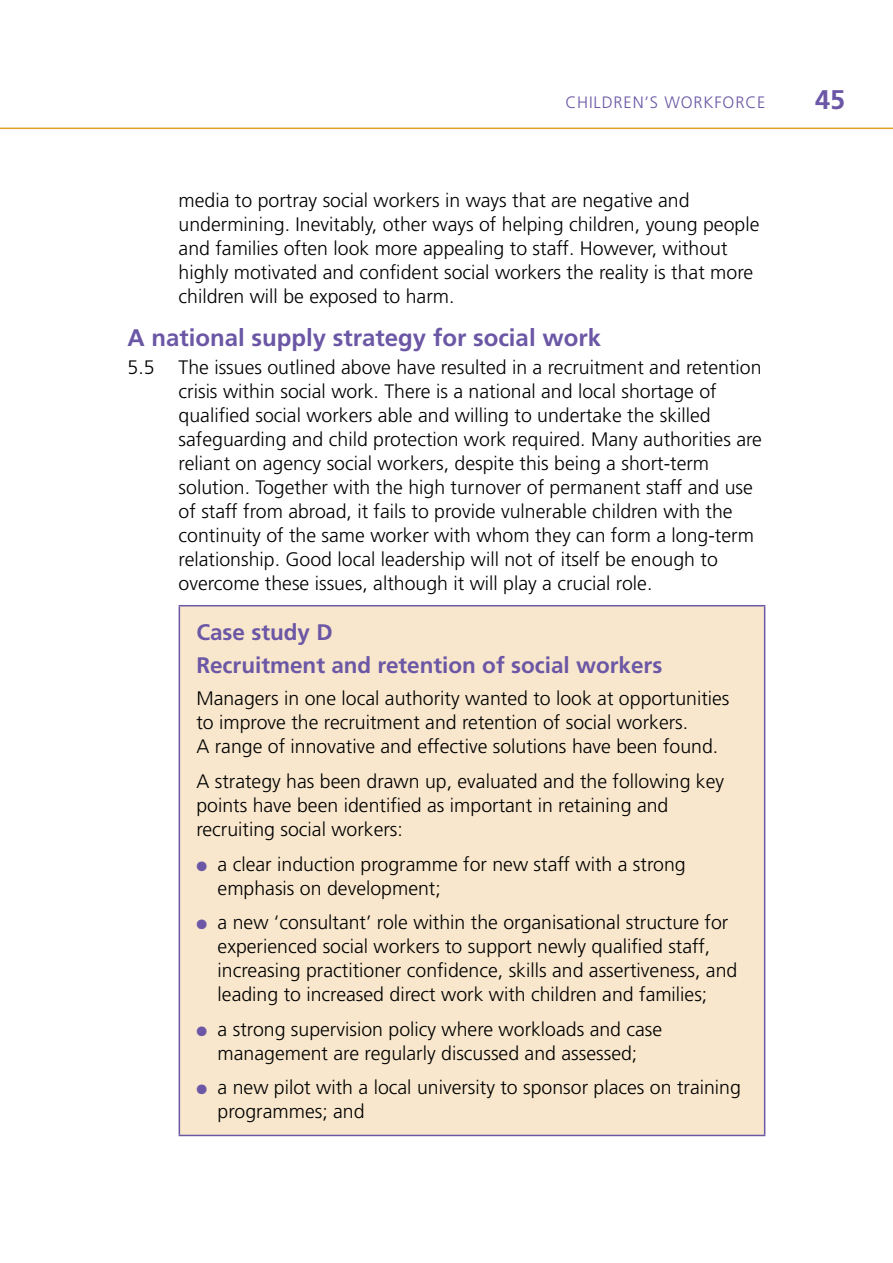
<style>
.page{position:relative;width:893px;height:1263px;background:#fff}
.page>*{position:absolute;margin:0;border:0;box-sizing:border-box;transform-origin:0 0}
.t1{font:700 27px "Frutiger";color:#6b57a5}
.t2{font:700 24px "Frutiger";color:#6b57a5}
.t3{font:700 22.5px/32.5px "Frutiger";color:#6b57a5}
.t4{font:300 19.5px/24px "Frutiger";color:#000}
.t5{font:300 16.5px "Frutiger";color:#6b57a5}
.s1{color:#6b57a5}
</style>
<div class="page">
<hr style="left:0;top:128px;width:893px;height:1px;background:#e4a025">
<div style="left:179px;top:606px;width:586px;height:529px;background:#f8e7cc"></div>
<hr style="left:179px;top:605px;width:586px;height:1px;background:#6b57a5">
<hr style="left:179px;top:606px;width:1px;height:529px;background:#6b57a5">
<hr style="left:764px;top:606px;width:1px;height:529px;background:#6b57a5">
<hr style="left:179px;top:1135px;width:586px;height:1px;background:#6b57a5">
<p class="t5" style="left:565px;top:93px;width:22px">Children</p>
<p class="t5" style="left:644px;top:93px;width:48px">’s Workforce</p>
<h1 class="t1" style="left:815px;top:83px;width:32px">45</h1>
<p class="t4" style="left:179px;top:188px;width:582px">media to portray social workers in ways that are negative and undermining. Inevitably, other ways of helping children, young people and families often look more appealing to staff. However, without highly motivated and confident social workers the reality is that more children will be exposed to harm.</p>
<p class="t2" style="left:128px;top:323px;width:475px">A national supply strategy for social work</p>
<p class="t4" style="left:179px;top:355px;width:585px;text-indent:-51px">5.5 The issues outlined above have resulted in a recruitment and retention crisis within social work. There is a national and local shortage of qualified social workers able and willing to undertake the skilled safeguarding and child protection work required. Many authorities are reliant on agency social workers, despite this being a short-term solution. Together with the high turnover of permanent staff and use of staff from abroad, it fails to provide vulnerable children with the continuity of the same worker with whom they can form a long-term relationship. Good local leadership will not of itself be enough to overcome these issues, although it will play a crucial role.</p>
<p class="t3" style="left:196px;top:616px;width:467px">Case study D<br>Recruitment and retention of social workers</p>
<p class="t4" style="left:196px;top:686px;width:535px">Managers in one local authority wanted to look at opportunities to improve the recruitment and retention of social workers.<br>A range of innovative and effective solutions have been found.</p>
<p class="t4" style="left:196px;top:769px;width:529px">A strategy has been drawn up, evaluated and the following key points have been identified as important in retaining and recruiting social workers:</p>
<p class="t4" style="left:218px;top:852px;width:470px;text-indent:-21px"><span class="s1">●</span> a clear induction programme for new staff with a strong emphasis on development;</p>
<p class="t4" style="left:218px;top:910px;width:521px;text-indent:-21px"><span class="s1">●</span> a new ‘consultant’ role within the organisational structure for experienced social workers to support newly qualified staff, increasing practitioner confidence, skills and assertiveness, and leading to increased direct work with children and families;</p>
<p class="t4" style="left:196px;top:1017px;width:467px;text-align:center"><span class="s1">●</span> a strong supervision policy where workloads and case management are regularly discussed and assessed;</p>
<p class="t4" style="left:218px;top:1076px;width:525px;text-indent:-21px"><span class="s1">●</span> a new pilot with a local university to sponsor places on training programmes; and</p>
</div>
